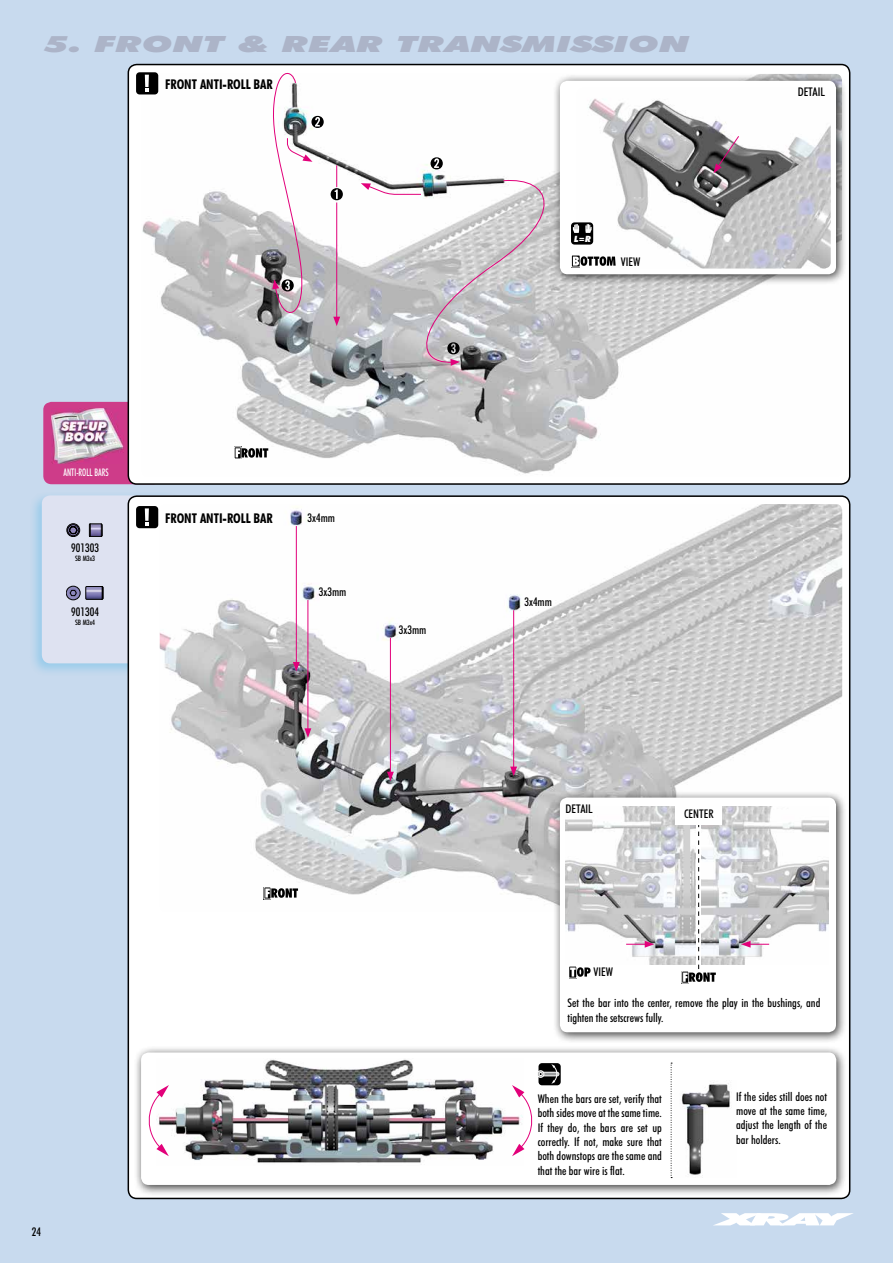
<style>
.page{position:relative;width:893px;height:1263px;background:#c8daee}
.page>*{position:absolute;margin:0;border:0;box-sizing:border-box;transform-origin:0 0}
.t1{font:italic 900 22.35px "Futura BTCE";color:#acb4c8;scale:1.61 1}
.t2{font:700 condensed 13.5px "Futura BTCE";color:#000}
.t3{font:500 condensed 12px/14.4px "Futura BTCE";color:#000;text-align:justify}
.t4{font:500 condensed 10.5px "Futura BTCE";color:#fff;scale:.8 1}
.t5{font:italic 900 8.7px "Futura BTCE";color:#fff;scale:.93 1}
.t6{font:500 condensed 7.5px "Futura BTCE";color:#000}
</style>
<div class="page">
<svg style="left:714px;top:1213px;width:139px;height:12px"></svg>
<div style="left:43px;top:402px;width:119px;height:82px;background:#ce3c89;border-radius:8px"></div>
<img style="left:51px;top:408px;width:72px;height:56px">
<div style="left:28px;top:490px;width:156px;height:187px;background:#009ee0;opacity:.25"></div>
<div style="left:42px;top:495px;width:138px;height:168px;background:#dee2f1;border-radius:9px"></div>
<div style="left:128px;top:65px;width:722px;height:419px;background:#fff;border-radius:9px"></div>
<div style="left:128px;top:64px;width:722px;height:421px;border:2px solid #000;border-radius:9px"></div>
<div style="left:128px;top:496px;width:722px;height:702px;background:#fff;border-radius:9px"></div>
<svg style="left:66px;top:586px;width:37px;height:14px"></svg>
<svg style="left:67px;top:523px;width:36px;height:14px"></svg>
<div style="left:134px;top:1046px;width:714px;height:150px;background:#000;opacity:.75"></div>
<div style="left:141px;top:1052px;width:695px;height:133px;background:#fff;border-radius:8px"></div>
<img style="left:142px;top:74px;width:614px;height:400px">
<img style="left:160px;top:504px;width:682px;height:399px">
<div style="left:553px;top:74px;width:294px;height:212px;background:#000;opacity:.75"></div>
<div style="left:560px;top:81px;width:276px;height:193px;background:#fff;border-radius:8px"></div>
<div style="left:553px;top:791px;width:294px;height:252px;background:#000;opacity:.75"></div>
<div style="left:560px;top:797px;width:276px;height:235px;background:#fff;border-radius:8px"></div>
<img style="left:566px;top:806px;width:263px;height:159px">
<img style="left:169px;top:1059px;width:343px;height:104px">
<img style="left:577px;top:98px;width:254px;height:171px">
<hr style="left:513px;top:610px;width:1px;height:159px;background:#e2007a">
<svg style="left:510px;top:766px;width:7px;height:10px"></svg>
<hr style="left:390px;top:638px;width:1px;height:136px;background:#e2007a">
<svg style="left:387px;top:772px;width:7px;height:9px"></svg>
<hr style="left:308px;top:600px;width:1px;height:131px;background:#e2007a">
<svg style="left:304px;top:728px;width:7px;height:10px"></svg>
<hr style="left:296px;top:526px;width:1px;height:138px;background:#e2007a">
<svg style="left:293px;top:662px;width:7px;height:9px"></svg>
<hr style="left:336px;top:203px;width:1px;height:116px;background:#e2007a">
<svg style="left:333px;top:317px;width:7px;height:9px"></svg>
<img style="left:681px;top:1082px;width:49px;height:96px">
<div style="left:136px;top:506px;width:22px;height:22px;background:#000;border-radius:3px"></div>
<svg style="left:145px;top:522px;width:4px;height:4px"></svg>
<svg style="left:145px;top:508px;width:4px;height:13px"></svg>
<div style="left:136px;top:72px;width:22px;height:22px;background:#000;border-radius:3px"></div>
<svg style="left:145px;top:89px;width:4px;height:3px"></svg>
<svg style="left:145px;top:75px;width:4px;height:12px"></svg>
<svg style="left:512px;top:1085px;width:21px;height:71px"></svg>
<svg style="left:148px;top:1085px;width:21px;height:71px"></svg>
<svg style="left:331px;top:165px;width:12px;height:35px"></svg>
<svg style="left:431px;top:157px;width:12px;height:12px"></svg>
<svg style="left:671px;top:1063px;width:1px;height:115px"></svg>
<svg style="left:626px;top:941px;width:28px;height:7px"></svg>
<svg style="left:741px;top:941px;width:28px;height:7px"></svg>
<svg style="left:683px;top:824px;width:33px;height:158px"></svg>
<svg style="left:236px;top:448px;width:32px;height:10px"></svg>
<div style="left:264px;top:887px;width:7px;height:12px;border:1px solid #fff"></div>
<svg style="left:265px;top:888px;width:33px;height:10px"></svg>
<div style="left:538px;top:1063px;width:23px;height:22px;background:#000;border-radius:3px"></div>
<div style="left:539px;top:1072px;width:20px;height:4px;border:1px solid #fff;border-radius:2px"></div>
<div style="left:537px;top:1070px;width:7px;height:8px;border:1px solid #fff;border-radius:50%"></div>
<svg style="left:539px;top:1072px;width:3px;height:4px"></svg>
<svg style="left:551px;top:1064px;width:7px;height:20px"></svg>
<div style="left:571px;top:222px;width:22px;height:23px;background:#000;border-radius:3px"></div>
<svg style="left:573px;top:224px;width:6px;height:9px"></svg>
<svg style="left:585px;top:224px;width:7px;height:9px"></svg>
<svg style="left:713px;top:135px;width:27px;height:38px"></svg>
<div style="left:571px;top:255px;width:9px;height:12px;border:1px solid #fff"></div>
<svg style="left:573px;top:256px;width:43px;height:10px"></svg>
<div style="left:568px;top:966px;width:9px;height:12px;border:1px solid #fff"></div>
<svg style="left:570px;top:967px;width:21px;height:10px"></svg>
<svg style="left:361px;top:177px;width:205px;height:189px"></svg>
<svg style="left:270px;top:65px;width:54px;height:262px"></svg>
<div style="left:676px;top:802px;width:46px;height:22px;background:#fff"></div>
<h1 class="t1" style="left:44px;top:28px;width:402px">5. FRONT &amp; REAR TRANSMISSION</h1>
<p class="t2" style="left:165px;top:75px;width:109px">FRONT ANTI-ROLL BAR</p>
<p class="t4" style="left:63px;top:466px;width:58px">ANTI-ROLL BARS</p>
<p class="t3" style="left:71px;top:540px;width:29px">901303</p>
<p class="t6" style="left:75px;top:554px;width:22px">SB M3x3</p>
<p class="t3" style="left:71px;top:604px;width:29px">901304</p>
<p class="t6" style="left:75px;top:617px;width:22px">SB M3x4</p>
<p class="t2" style="left:165px;top:509px;width:109px">FRONT ANTI-ROLL BAR</p>
<p class="t3" style="left:308px;top:510px;width:29px">3x4mm</p>
<p class="t3" style="left:319px;top:584px;width:29px">3x3mm</p>
<p class="t3" style="left:399px;top:622px;width:29px">3x3mm</p>
<p class="t5" style="left:574px;top:233px;width:20px">L=R</p>
<p class="t3" style="left:621px;top:254px;width:21px">VIEW</p>
<p class="t3" style="left:524px;top:594px;width:29px">3x4mm</p>
<p class="t3" style="left:566px;top:801px;width:29px">DETAIL</p>
<p class="t3" style="left:593px;top:964px;width:21px">VIEW</p>
<p class="t3" style="left:684px;top:806px;width:31px">CENTER</p>
<p class="t3" style="left:798px;top:84px;width:29px">DETAIL</p>
<p class="t3" style="left:567px;top:995px;width:254px">Set the bar into the center, remove the play in the bushings, and tighten the setscrews fully.</p>
<p class="t3" style="left:32px;top:1224px;width:11px">24</p>
<p class="t3" style="left:538px;top:1091px;width:126px">When the bars are set, verify that both sides move at the same time.<br>If they do, the bars are set up correctly. If not, make sure that both downstops are the same and that the bar wire is flat.</p>
<p class="t3" style="left:736px;top:1088px;width:92px">If the sides still does not move at the same time, adjust the length of the bar holders.</p>
</div>
